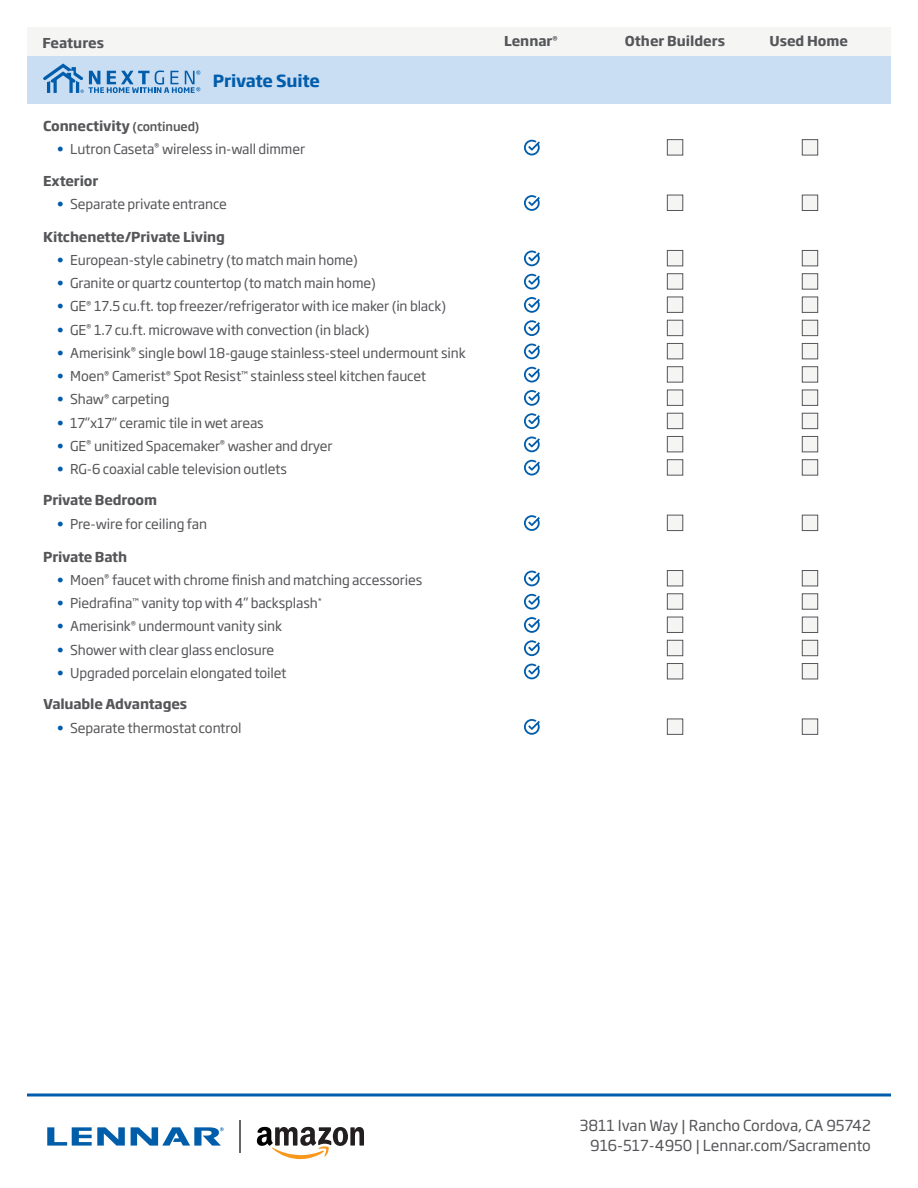
<style>
.page{position:relative;width:918px;height:1188px;background:#fff}
.page>*{position:absolute;margin:0;border:0;box-sizing:border-box;transform-origin:0 0}
.t1{font:700 16.5px "Soho Gothic Pro";letter-spacing:-.01em;color:#015dab}
.t2{font:15px/19.5px "Soho Gothic Pro";color:#555659;text-align:right}
.t3{font:13.5px "Soho Gothic Pro";letter-spacing:-.01em;color:#555659}
.t4{font:700 13.5px "Soho Gothic Pro";letter-spacing:-.01em;color:#555659}
.s1{font-weight:500;font-size:12px}
.s2{color:#015dab}
</style>
<div class="page">
<hr style="left:27px;top:1094px;width:378px;height:2px;background:#015dab">
<hr style="left:405px;top:1094px;width:405px;height:2px;background:#015dab">
<hr style="left:810px;top:1094px;width:81px;height:2px;background:#015dab">
<svg style="left:47px;top:1127px;width:78px;height:19px"></svg>
<svg style="left:131px;top:1127px;width:93px;height:19px"></svg>
<svg style="left:257px;top:1127px;width:107px;height:32px"></svg>
<hr style="left:240px;top:1120px;width:1px;height:33px;background:#666766">
<div style="left:27px;top:27px;width:864px;height:29px;background:#f5f5f4"></div>
<div style="left:27px;top:56px;width:864px;height:47px;background:#c9def3"></div>
<svg style="left:43px;top:64px;width:157px;height:29px"></svg>
<svg style="left:524px;top:140px;width:16px;height:15px"></svg>
<div style="left:667px;top:139px;width:16px;height:16px;background:#f5f5f4;border:1px solid #555659"></div>
<div style="left:802px;top:139px;width:16px;height:16px;background:#f5f5f4;border:1px solid #555659"></div>
<svg style="left:524px;top:195px;width:16px;height:16px"></svg>
<div style="left:667px;top:195px;width:16px;height:16px;background:#f5f5f4;border:1px solid #555659"></div>
<div style="left:802px;top:195px;width:16px;height:16px;background:#f5f5f4;border:1px solid #555659"></div>
<svg style="left:524px;top:251px;width:16px;height:15px"></svg>
<div style="left:667px;top:250px;width:16px;height:16px;background:#f5f5f4;border:1px solid #555659"></div>
<div style="left:802px;top:250px;width:16px;height:16px;background:#f5f5f4;border:1px solid #555659"></div>
<svg style="left:524px;top:274px;width:16px;height:16px"></svg>
<div style="left:667px;top:273px;width:16px;height:17px;background:#f5f5f4;border:1px solid #555659"></div>
<div style="left:802px;top:273px;width:16px;height:17px;background:#f5f5f4;border:1px solid #555659"></div>
<svg style="left:524px;top:297px;width:16px;height:16px"></svg>
<div style="left:667px;top:297px;width:16px;height:16px;background:#f5f5f4;border:1px solid #555659"></div>
<div style="left:802px;top:297px;width:16px;height:16px;background:#f5f5f4;border:1px solid #555659"></div>
<svg style="left:524px;top:320px;width:16px;height:16px"></svg>
<div style="left:667px;top:320px;width:16px;height:16px;background:#f5f5f4;border:1px solid #555659"></div>
<div style="left:802px;top:320px;width:16px;height:16px;background:#f5f5f4;border:1px solid #555659"></div>
<svg style="left:524px;top:344px;width:16px;height:15px"></svg>
<div style="left:667px;top:343px;width:16px;height:16px;background:#f5f5f4;border:1px solid #555659"></div>
<div style="left:802px;top:343px;width:16px;height:16px;background:#f5f5f4;border:1px solid #555659"></div>
<svg style="left:524px;top:367px;width:16px;height:16px"></svg>
<div style="left:667px;top:366px;width:16px;height:17px;background:#f5f5f4;border:1px solid #555659"></div>
<div style="left:802px;top:366px;width:16px;height:17px;background:#f5f5f4;border:1px solid #555659"></div>
<svg style="left:524px;top:390px;width:16px;height:16px"></svg>
<div style="left:667px;top:390px;width:16px;height:16px;background:#f5f5f4;border:1px solid #555659"></div>
<div style="left:802px;top:390px;width:16px;height:16px;background:#f5f5f4;border:1px solid #555659"></div>
<svg style="left:524px;top:413px;width:16px;height:16px"></svg>
<div style="left:667px;top:413px;width:16px;height:16px;background:#f5f5f4;border:1px solid #555659"></div>
<div style="left:802px;top:413px;width:16px;height:16px;background:#f5f5f4;border:1px solid #555659"></div>
<svg style="left:524px;top:437px;width:16px;height:15px"></svg>
<div style="left:667px;top:436px;width:16px;height:16px;background:#f5f5f4;border:1px solid #555659"></div>
<div style="left:802px;top:436px;width:16px;height:16px;background:#f5f5f4;border:1px solid #555659"></div>
<svg style="left:524px;top:460px;width:16px;height:16px"></svg>
<div style="left:667px;top:459px;width:16px;height:17px;background:#f5f5f4;border:1px solid #555659"></div>
<div style="left:802px;top:459px;width:16px;height:17px;background:#f5f5f4;border:1px solid #555659"></div>
<svg style="left:524px;top:515px;width:16px;height:16px"></svg>
<div style="left:667px;top:515px;width:16px;height:16px;background:#f5f5f4;border:1px solid #555659"></div>
<div style="left:802px;top:515px;width:16px;height:16px;background:#f5f5f4;border:1px solid #555659"></div>
<svg style="left:524px;top:571px;width:16px;height:15px"></svg>
<div style="left:667px;top:570px;width:16px;height:16px;background:#f5f5f4;border:1px solid #555659"></div>
<div style="left:802px;top:570px;width:16px;height:16px;background:#f5f5f4;border:1px solid #555659"></div>
<svg style="left:524px;top:594px;width:16px;height:16px"></svg>
<div style="left:667px;top:593px;width:16px;height:17px;background:#f5f5f4;border:1px solid #555659"></div>
<div style="left:802px;top:593px;width:16px;height:17px;background:#f5f5f4;border:1px solid #555659"></div>
<svg style="left:524px;top:617px;width:16px;height:16px"></svg>
<div style="left:667px;top:617px;width:16px;height:16px;background:#f5f5f4;border:1px solid #555659"></div>
<div style="left:802px;top:617px;width:16px;height:16px;background:#f5f5f4;border:1px solid #555659"></div>
<svg style="left:524px;top:640px;width:16px;height:16px"></svg>
<div style="left:667px;top:640px;width:16px;height:16px;background:#f5f5f4;border:1px solid #555659"></div>
<div style="left:802px;top:640px;width:16px;height:16px;background:#f5f5f4;border:1px solid #555659"></div>
<svg style="left:524px;top:664px;width:16px;height:15px"></svg>
<div style="left:667px;top:663px;width:16px;height:16px;background:#f5f5f4;border:1px solid #555659"></div>
<div style="left:802px;top:663px;width:16px;height:16px;background:#f5f5f4;border:1px solid #555659"></div>
<svg style="left:524px;top:719px;width:16px;height:16px"></svg>
<div style="left:667px;top:719px;width:16px;height:16px;background:#f5f5f4;border:1px solid #555659"></div>
<div style="left:802px;top:719px;width:16px;height:16px;background:#f5f5f4;border:1px solid #555659"></div>
<p class="t4" style="left:43px;top:32px;width:63px">Features</p>
<p class="t4" style="left:504px;top:31px;width:55px">Lennar<sup>®</sup></p>
<p class="t4" style="left:625px;top:31px;width:102px">Other Builders</p>
<p class="t4" style="left:769px;top:31px;width:80px">Used Home</p>
<p class="t1" style="left:213px;top:68px;width:109px">Private Suite</p>
<p class="t4" style="left:43px;top:115px;width:158px">Connectivity <span class="s1">(continued)</span></p>
<p class="t3" style="left:57px;top:139px;width:250px"><span class="s2">•</span> Lutron Caseta<sup>®</sup> wireless in-wall dimmer</p>
<p class="t4" style="left:43px;top:170px;width:57px">Exterior</p>
<p class="t3" style="left:57px;top:194px;width:172px"><span class="s2">•</span> Separate private entrance</p>
<p class="t4" style="left:43px;top:226px;width:183px">Kitchenette/Private Living</p>
<p class="t3" style="left:57px;top:249px;width:303px"><span class="s2">•</span> European-style cabinetry (to match main home)</p>
<p class="t3" style="left:57px;top:273px;width:321px"><span class="s2">•</span> Granite or quartz countertop (to match main home)</p>
<p class="t3" style="left:57px;top:296px;width:391px"><span class="s2">•</span> GE<sup>®</sup> 17.5 cu.ft. top freezer/refrigerator with ice maker (in black)</p>
<p class="t3" style="left:57px;top:319px;width:315px"><span class="s2">•</span> GE<sup>®</sup> 1.7 cu.ft. microwave with convection (in black)</p>
<p class="t3" style="left:57px;top:342px;width:411px"><span class="s2">•</span> Amerisink<sup>®</sup> single bowl 18-gauge stainless-steel undermount sink</p>
<p class="t3" style="left:57px;top:366px;width:371px"><span class="s2">•</span> Moen<sup>®</sup> Camerist<sup>®</sup> Spot Resist<sup>™</sup> stainless steel kitchen faucet</p>
<p class="t3" style="left:57px;top:389px;width:114px"><span class="s2">•</span> Shaw<sup>®</sup> carpeting</p>
<p class="t3" style="left:57px;top:412px;width:209px"><span class="s2">•</span> 17”x17” ceramic tile in wet areas</p>
<p class="t3" style="left:57px;top:435px;width:277px"><span class="s2">•</span> GE<sup>®</sup> unitized Spacemaker<sup>®</sup> washer and dryer</p>
<p class="t3" style="left:57px;top:459px;width:232px"><span class="s2">•</span> RG-6 coaxial cable television outlets</p>
<p class="t4" style="left:43px;top:489px;width:115px">Private Bedroom</p>
<p class="t3" style="left:57px;top:514px;width:152px"><span class="s2">•</span> Pre-wire for ceiling fan</p>
<p class="t4" style="left:43px;top:546px;width:86px">Private Bath</p>
<p class="t3" style="left:57px;top:569px;width:367px"><span class="s2">•</span> Moen<sup>®</sup> faucet with chrome finish and matching accessories</p>
<p class="t3" style="left:57px;top:593px;width:267px"><span class="s2">•</span> Piedrafina<sup>™</sup> vanity top with 4” backsplash<sup>*</sup></p>
<p class="t3" style="left:57px;top:616px;width:227px"><span class="s2">•</span> Amerisink<sup>®</sup> undermount vanity sink</p>
<p class="t3" style="left:57px;top:639px;width:219px"><span class="s2">•</span> Shower with clear glass enclosure</p>
<p class="t3" style="left:57px;top:662px;width:232px"><span class="s2">•</span> Upgraded porcelain elongated toilet</p>
<p class="t4" style="left:43px;top:693px;width:146px">Valuable Advantages</p>
<p class="t3" style="left:57px;top:718px;width:186px"><span class="s2">•</span> Separate thermostat control</p>
<p class="t2" style="left:579px;top:1115px;width:293px">3811 Ivan Way | Rancho Cordova, CA 95742<br>916-517-4950 | Lennar.com/Sacramento</p>
</div>
